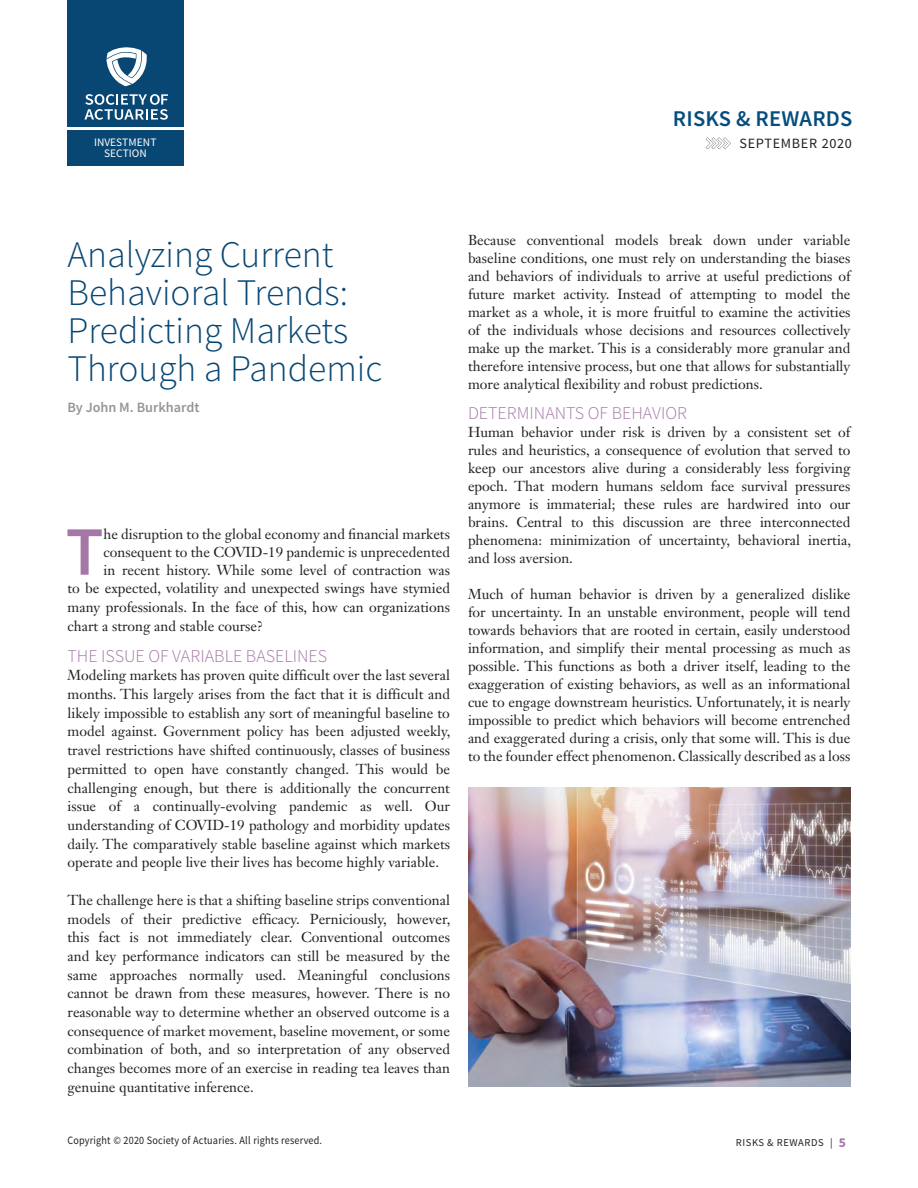
<style>
.page{position:relative;width:918px;height:1188px;background:#fff}
.page>*{position:absolute;margin:0;border:0;box-sizing:border-box;transform-origin:0 0}
.Article_Body_Drop_Ca{font:600 69.3px "Source Sans Pro";color:#a477a6}
.Article_TItle{font:300 37.5px/38.2px "Source Sans Pro";color:#084774}
.t1{font:600 22.5px "Source Sans Pro";letter-spacing:.01em;color:#054d7d}
.Article_Subhead_A{font:300 18px "Source Sans Pro";color:#a477a6}
.Article_Body{font:14.25px/18px "Janson Text LT Std";color:#231f20;text-align:justify}
.Article_Body_Drop_Ca-2{font:14.25px "Janson Text LT Std";color:#231f20}
.Article_Author_Bylin{font:600 14.25px "Source Sans Pro";color:#939598}
.Folio_Right{font:14.1px "Source Sans Pro";letter-spacing:.05em;color:#231f20}
.t2{font:11.4px/10.8px "Source Sans Pro";color:#fff;text-align:center}
.Mast_text_FR{font:11.25px "Source Sans Pro";letter-spacing:.02em;color:#231f20;scale:.9 1}
.Folio_Right-2{font:10.5px "Source Sans Pro";letter-spacing:.05em;color:#231f20}
.s1{font-weight:700;font-size:13.5px;color:#a477a6}
</style>
<div class="page">
<div style="left:68px;top:0;width:116px;height:165px;background:#084774"></div>
<svg style="left:106px;top:47px;width:41px;height:39px"></svg>
<svg style="left:84px;top:94px;width:84px;height:26px"></svg>
<hr style="left:68px;top:128px;width:117px;height:2px;background:#fff">
<svg style="left:706px;top:137px;width:25px;height:12px"></svg>
<img style="left:468px;top:788px;width:382px;height:299px">
<h3 class="t1" style="left:673px;top:103px;width:181px">RISKS &amp; REWARDS</h3>
<p class="t2" style="left:94px;top:137px;width:64px">INVESTMENT<br>SECTION</p>
<p class="Folio_Right" style="left:739px;top:134px;width:114px">SEPTEMBER 2020</p>
<p class="Article_TItle" style="left:68px;top:235px;width:316px">Analyzing Current<br>Behavioral Trends:<br>Predicting Markets<br>Through a Pandemic</p>
<p class="Article_Author_Bylin" style="left:68px;top:398px;width:134px">By John M. Burkhardt</p>
<p class="Article_Body_Drop_Ca" style="left:66px;top:506px;width:39px">T</p>
<p class="Article_Body_Drop_Ca-2" style="left:104px;top:525px;width:348px">he disruption to the global economy and financial markets</p>
<p class="Article_Body_Drop_Ca-2" style="left:104px;top:543px;width:348px">consequent to the COVID-19 pandemic is unprecedented</p>
<p class="Article_Body_Drop_Ca-2" style="left:104px;top:561px;width:348px">in recent history. While some level of contraction was</p>
<p class="Article_Body_Drop_Ca-2" style="left:68px;top:579px;width:384px">to be expected, volatility and unexpected swings have stymied</p>
<p class="Article_Body_Drop_Ca-2" style="left:68px;top:598px;width:384px">many professionals. In the face of this, how can organizations</p>
<p class="Article_Body_Drop_Ca-2" style="left:68px;top:617px;width:197px">chart a strong and stable course?</p>
<p class="Article_Subhead_A" style="left:68px;top:645px;width:261px">THE ISSUE OF VARIABLE BASELINES</p>
<p class="Article_Body" style="left:68px;top:666px;width:385px;line-height:18.8px">Modeling markets has proven quite difficult over the last several months. This largely arises from the fact that it is difficult and likely impossible to establish any sort of meaningful baseline to model against. Government policy has been adjusted weekly, travel restrictions have shifted continuously, classes of business permitted to open have constantly changed. This would be challenging enough, but there is additionally the concurrent issue of a continually-evolving pandemic as well. Our understanding of COVID-19 pathology and morbidity updates daily. The comparatively stable baseline against which markets operate and people live their lives has become highly variable.</p>
<p class="Article_Body" style="left:68px;top:890px;width:384px;line-height:18.8px">The challenge here is that a shifting baseline strips conventional models of their predictive efficacy. Perniciously, however, this fact is not immediately clear. Conventional outcomes and key performance indicators can still be measured by the same approaches normally used. Meaningful conclusions cannot be drawn from these measures, however. There is no reasonable way to determine whether an observed outcome is a consequence of market movement, baseline movement, or some combination of both, and so interpretation of any observed changes becomes more of an exercise in reading tea leaves than genuine quantitative inference.</p>
<p class="Article_Body" style="left:468px;top:231px;width:384px">Because conventional models break down under variable baseline conditions, one must rely on understanding the biases and behaviors of individuals to arrive at useful predictions of future market activity. Instead of attempting to model the market as a whole, it is more fruitful to examine the activities of the individuals whose decisions and resources collectively make up the market. This is a considerably more granular and therefore intensive process, but one that allows for substantially more analytical flexibility and robust predictions.</p>
<p class="Article_Subhead_A" style="left:468px;top:402px;width:221px">DETERMINANTS OF BEHAVIOR</p>
<p class="Article_Body" style="left:468px;top:423px;width:385px">Human behavior under risk is driven by a consistent set of rules and heuristics, a consequence of evolution that served to keep our ancestors alive during a considerably less forgiving epoch. That modern humans seldom face survival pressures anymore is immaterial; these rules are hardwired into our brains. Central to this discussion are three interconnected phenomena: minimization of uncertainty, behavioral inertia, and loss aversion.</p>
<p class="Article_Body" style="left:468px;top:585px;width:384px">Much of human behavior is driven by a generalized dislike for uncertainty. In an unstable environment, people will tend towards behaviors that are rooted in certain, easily understood information, and simplify their mental processing as much as possible. This functions as both a driver itself, leading to the exaggeration of existing behaviors, as well as an informational cue to engage downstream heuristics. Unfortunately, it is nearly impossible to predict which behaviors will become entrenched and exaggerated during a crisis, only that some will. This is due to the founder effect phenomenon. Classically described as a loss</p>
<p class="Mast_text_FR" style="left:68px;top:1133px;width:284px">Copyright © 2020 Society of Actuaries. All rights reserved.</p>
<p class="Folio_Right-2" style="left:736px;top:1136px;width:112px">RISKS &amp; REWARDS | <span class="s1">5</span></p>
</div>
